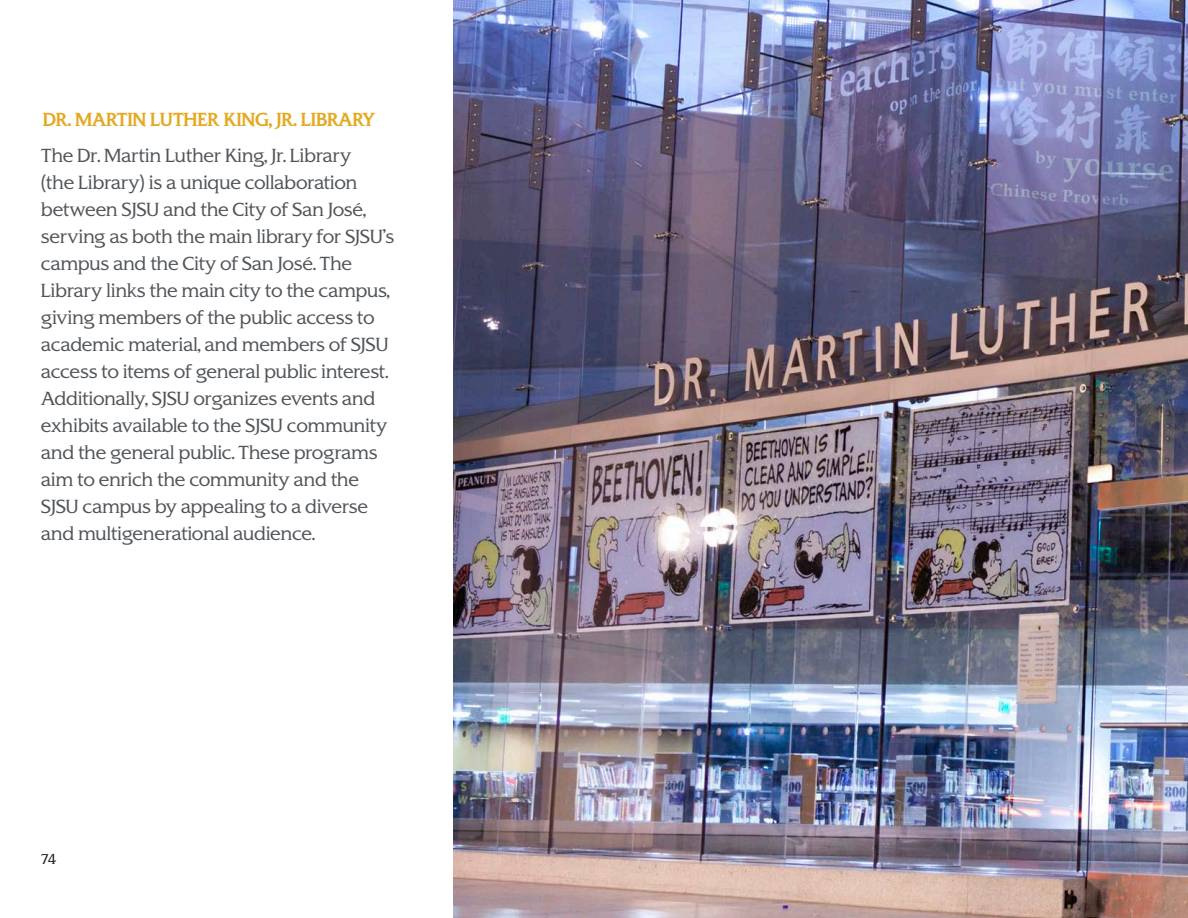
<style>
.page{position:relative;width:1188px;height:918px;background:#fff}
.page>*{position:absolute;margin:0;border:0;box-sizing:border-box;transform-origin:0 0}
.t1{font:300 18px/27px "SJSU Spartan";letter-spacing:-.02em;color:#51555a}
.t2{font:700 18px "SJSU Spartan";letter-spacing:-.02em;color:#e4a922}
.t3{font:300 13.5px "SJSU Spartan";color:#231f20}
</style>
<div class="page">
<img style="left:453px;top:0;width:735px;height:918px">
<p class="t2" style="left:43px;top:108px;width:334px">DR. MARTIN LUTHER KING, JR. LIBRARY</p>
<p class="t1" style="left:41px;top:142px;width:355px">The Dr. Martin Luther King, Jr. Library<br>(the Library) is a unique collaboration between SJSU and the City of San José, serving as both the main library for SJSU’s campus and the City of San José. The Library links the main city to the campus, giving members of the public access to academic material, and members of SJSU access to items of general public interest.<br>Additionally, SJSU organizes events and exhibits available to the SJSU community and the general public. These programs aim to enrich the community and the SJSU campus by appealing to a diverse and multigenerational audience.</p>
<p class="t3" style="left:41px;top:850px;width:17px">74</p>
</div>
